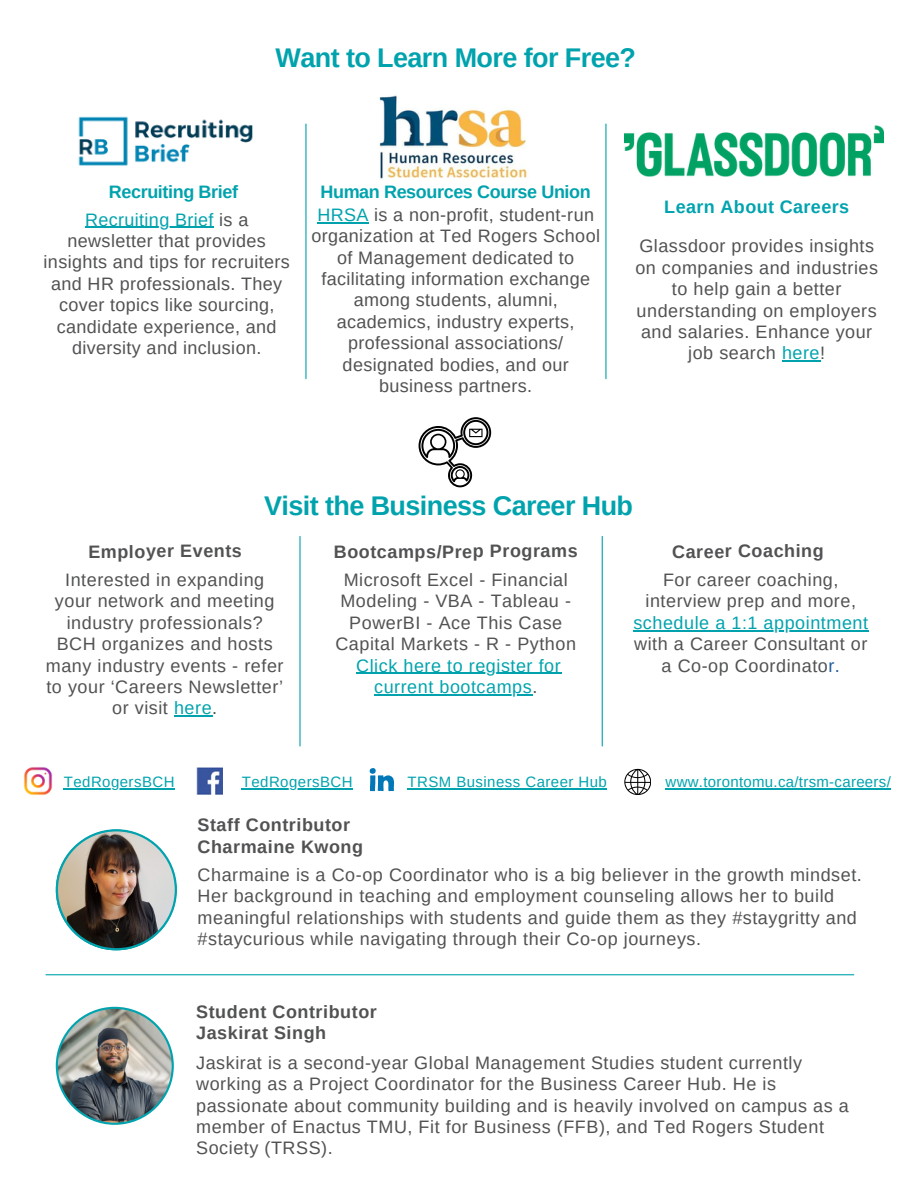
<style>
.page{position:relative;width:918px;height:1188px;background:#fff}
.page>*{position:absolute;margin:0;border:0;box-sizing:border-box;transform-origin:0 0}
.t1{font:700 27px "Arimo";letter-spacing:-.02em;color:#00a3ad}
.t2{font:18px/21.3px "Arimo";letter-spacing:.03em;color:#515254;text-align:center}
.t3{font:700 18px/21.3px "Arimo";letter-spacing:.03em;color:#515254}
.t4{font:700 18px "Arimo";letter-spacing:-.02em;color:#00a3ad}
.t5{font:18px "Arimo";letter-spacing:.03em;color:#00a3ad}
.t6{font:700 18px "Arimo";letter-spacing:.02em;color:#01a3ae}
.t7{font:15px "Arimo";letter-spacing:.03em;color:#01a3ae}
.s1{color:#00a3ad}
.s2{color:#215e9e}
.s3{color:#515254}
</style>
<div class="page">
<hr style="left:602px;top:536px;width:1px;height:210px;background:#01a3ae">
<hr style="left:299px;top:536px;width:2px;height:210px;background:#01a3ae">
<svg style="left:419px;top:417px;width:70px;height:70px"></svg>
<hr style="left:46px;top:974px;width:808px;height:1px;background:#01a3ae">
<img style="left:56px;top:1007px;width:118px;height:118px">
<img style="left:56px;top:829px;width:121px;height:121px">
<hr style="left:174px;top:715px;width:38px;height:2px;background:#00a3ad">
<hr style="left:633px;top:630px;width:236px;height:1px;background:#00a3ad">
<hr style="left:305px;top:124px;width:2px;height:255px;background:#01a3ae">
<hr style="left:605px;top:124px;width:2px;height:255px;background:#01a3ae">
<img style="left:379px;top:95px;width:150px;height:84px">
<img style="left:78px;top:116px;width:175px;height:50px">
<hr style="left:317px;top:222px;width:52px;height:1px;background:#00a3ad">
<hr style="left:85px;top:227px;width:129px;height:1px;background:#00a3ad">
<hr style="left:356px;top:673px;width:205px;height:1px;background:#00a3ad">
<hr style="left:374px;top:694px;width:158px;height:1px;background:#00a3ad">
<img style="left:625px;top:125px;width:258px;height:52px">
<hr style="left:782px;top:360px;width:38px;height:2px;background:#00a3ad">
<svg style="left:624px;top:769px;width:27px;height:26px"></svg>
<svg style="left:370px;top:768px;width:24px;height:23px"></svg>
<img style="left:24px;top:767px;width:28px;height:29px">
<img style="left:196px;top:768px;width:27px;height:26px">
<hr style="left:64px;top:788px;width:111px;height:1px;background:#01a3ae">
<hr style="left:242px;top:788px;width:111px;height:1px;background:#01a3ae">
<hr style="left:407px;top:788px;width:200px;height:1px;background:#01a3ae">
<hr style="left:666px;top:788px;width:225px;height:1px;background:#01a3ae">
<h3 class="t1" style="left:276px;top:43px;width:362px">Want to Learn More for Free?</h3>
<p class="t4" style="left:109px;top:182px;width:131px">Recruiting Brief</p>
<p class="t4" style="left:320px;top:182px;width:272px">Human Resources Course Union</p>
<p class="t2" style="left:44px;top:209px;width:248px"><span class="s1">Recruiting Brief</span> is a newsletter that provides insights and tips for recruiters and HR professionals. They cover topics like sourcing, candidate experience, and diversity and inclusion.</p>
<h3 class="t2" style="left:311px;top:204px;width:290px"><span class="s1">HRSA</span> is a non-profit, student-run organization at Ted Rogers School of Management dedicated to facilitating information exchange among students, alumni, academics, industry experts, professional associations/ designated bodies, and our business partners.</h3>
<h3 class="t6" style="left:664px;top:197px;width:186px">Learn About Careers</h3>
<h2 class="t2" style="left:635px;top:235px;width:244px">Glassdoor provides insights on companies and industries to help gain a better understanding on employers and salaries. Enhance your job search <span class="s1">here</span>!</h2>
<h2 class="t1" style="left:264px;top:491px;width:370px">Visit the Business Career Hub</h2>
<p class="t3" style="left:88px;top:541px;width:155px">Employer Events</p>
<h2 class="t3" style="left:334px;top:541px;width:246px">Bootcamps/Prep Programs</h2>
<h3 class="t3" style="left:672px;top:541px;width:153px">Career Coaching</h3>
<p class="t2" style="left:646px;top:569px;width:212px">For career coaching, interview prep and more,</p>
<h2 class="t2" style="left:633px;top:612px;width:236px"><span class="s1">schedule a 1:1 appointment </span>with a Career Consultant or a Co-op Coordinato<span class="s2">r.</span></h2>
<h3 class="t2" style="left:46px;top:569px;width:239px">Interested in expanding your network and meeting industry professionals?<br>BCH organizes and hosts many industry events - refer to your ‘Careers Newsletter’ or visit <span class="s1">here</span>.</h3>
<p class="t2" style="left:335px;top:569px;width:242px">Microsoft Excel - Financial<br>Modeling - VBA - Tableau -<br>PowerBI - Ace This Case<br>Capital Markets - R - Python</p>
<p class="t5" style="left:356px;top:655px;width:206px">Click here to register for</p>
<p class="t5" style="left:374px;top:677px;width:165px">current bootcamps<span class="s3">.</span></p>
<h3 class="t7" style="left:64px;top:774px;width:112px">TedRogersBCH</h3>
<p class="t7" style="left:242px;top:774px;width:112px">TedRogersBCH</p>
<p class="t7" style="left:407px;top:774px;width:201px">TRSM Business Career Hub</p>
<p class="t7" style="left:666px;top:774px;width:227px">www.torontomu.ca/trsm-careers/</p>
<h3 class="t3" style="left:198px;top:814px;width:167px">Staff Contributor<br>Charmaine Kwong</h3>
<h2 class="t2" style="left:198px;top:864px;width:666px;text-align:left">Charmaine is a Co-op Coordinator who is a big believer in the growth mindset.<br>Her background in teaching and employment counseling allows her to build meaningful relationships with students and guide them as they #staygritty and #staycurious while navigating through their Co-op journeys.</h2>
<h1 class="t3" style="left:196px;top:1001px;width:182px">Student Contributor<br>Jaskirat Singh</h1>
<h2 class="t2" style="left:196px;top:1052px;width:654px;text-align:left">Jaskirat is a second-year Global Management Studies student currently working as a Project Coordinator for the Business Career Hub. He is passionate about community building and is heavily involved on campus as a member of Enactus TMU, Fit for Business (FFB), and Ted Rogers Student Society (TRSS).</h2>
</div>
